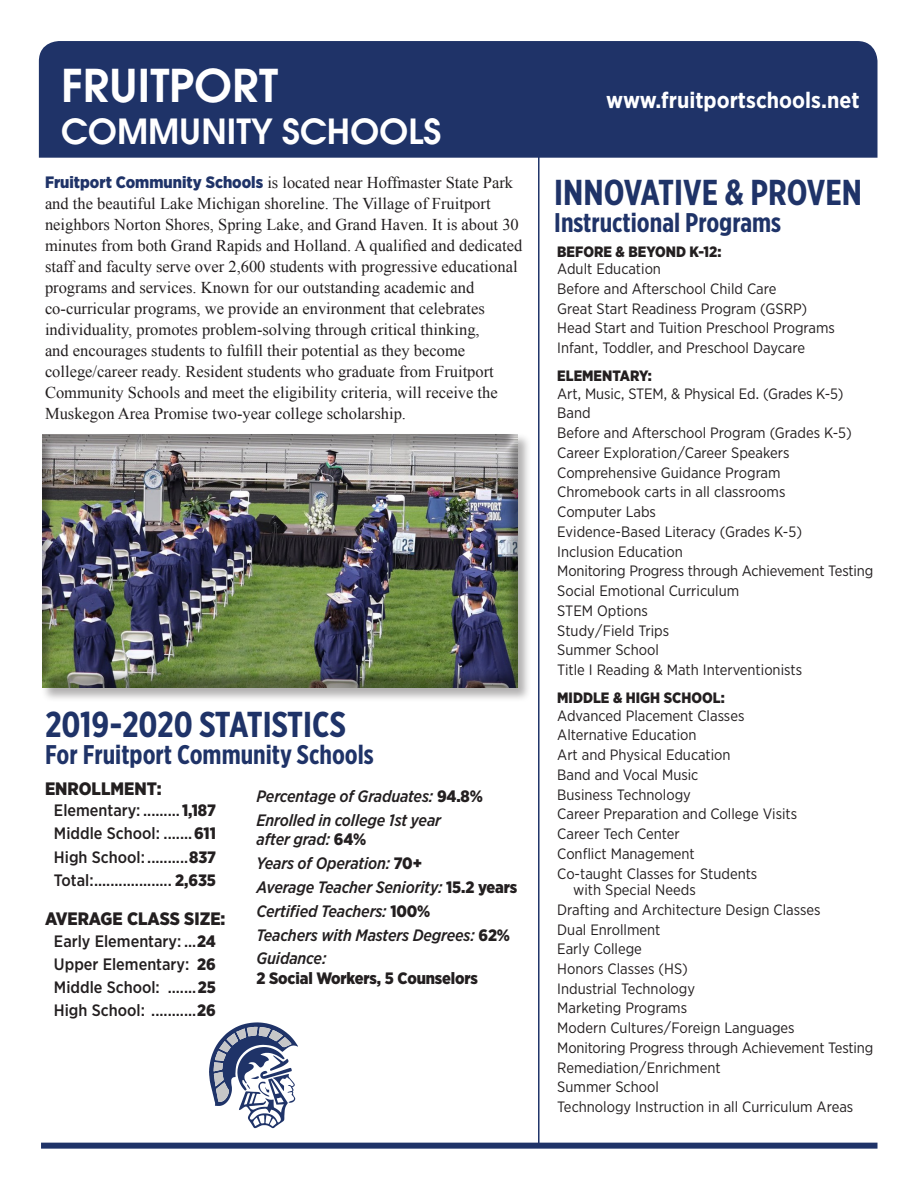
<style>
.page{position:relative;width:918px;height:1188px;background:#fff}
.page>*{position:absolute;margin:0;border:0;box-sizing:border-box;transform-origin:0 0}
.t1{font:600 45px "Avant Garde";color:#fff}
.t2{font:700 36px "Gotham X Narrow";color:#1f3368}
.t3{font:600 34.5px "Avant Garde";color:#fff}
.t4{font:700 27px "Gotham X Narrow";color:#1f3368}
.t5{font:700 22.5px "Gotham Narrow";color:#fff}
.t6{font:900 18px "Gotham Narrow";color:#231f20}
.t7{font:16.5px/21px "Times New Roman";color:#231f20}
.t8{font:500 16.5px/23.2px "Gotham Narrow";color:#231f20;text-align:justify}
.t9{font:italic 500 16.5px/23.9px "Gotham Narrow";letter-spacing:-.01em;color:#231f20}
.t10{font:900 16.5px "Gotham Narrow";letter-spacing:-.01em;color:#231f20}
.t11{font:15px/19.8px "Gotham Narrow";color:#231f20}
.t12{font:900 15px "Gotham Narrow";color:#231f20}
.s1{font-family:"Gotham Narrow";font-weight:900;color:#1f3368}
.s2{font-weight:900}
.s3{font-weight:900;font-style:normal}
</style>
<div class="page">
<div style="left:41px;top:1143px;width:837px;height:6px;background:#1f3368"></div>
<hr style="left:538px;top:122px;width:2px;height:1026px;background:#1f3368">
<div style="left:39px;top:41px;width:839px;height:117px;background:#1f3368"></div>
<div style="left:41px;top:433px;width:491px;height:270px;background:#231f20;opacity:.35"></div>
<div style="left:41px;top:434px;width:477px;height:258px;background:#231f20;opacity:.4"></div>
<svg style="left:209px;top:1022px;width:89px;height:106px"></svg>
<h1 class="t1" style="left:61px;top:56px;width:218px">FRUITPORT</h1>
<h3 class="t3" style="left:61px;top:108px;width:382px">COMMUNITY SCHOOLS</h3>
<p class="t7" style="left:45px;top:171px;width:479px"><span class="s1">Fruitport Community Schools</span> is located near Hoffmaster State Park and the beautiful Lake Michigan shoreline. The Village of Fruitport neighbors Norton Shores, Spring Lake, and Grand Haven. It is about 30 minutes from both Grand Rapids and Holland. A qualified and dedicated staff and faculty serve over 2,600 students with progressive educational programs and services. Known for our outstanding academic and co-curricular programs, we provide an environment that celebrates individuality, promotes problem-solving through critical thinking,<br>and encourages students to fulfill their potential as they become college/career ready. Resident students who graduate from Fruitport Community Schools and meet the eligibility criteria, will receive the Muskegon Area Promise two-year college scholarship.</p>
<h2 class="t2" style="left:45px;top:702px;width:299px">2019-2020 Statistics</h2>
<h3 class="t4" style="left:45px;top:738px;width:330px">For Fruitport Community Schools</h3>
<p class="t6" style="left:45px;top:776px;width:118px">Enrollment:</p>
<p class="t8" style="left:54px;top:799px;width:164px">Elementary: .........<span class="s2">1,187<br></span>Middle School: .......<span class="s2">611<br></span>High School: ..........<span class="s2">837<br></span>Total:................... <span class="s2">2,635</span></p>
<p class="t6" style="left:45px;top:907px;width:115px">Average Class</p>
<p class="t6" style="left:184px;top:907px;width:43px">Size:</p>
<p class="t8" style="left:54px;top:929px;width:164px">Early Elementary: ...<span class="s2">24<br></span>Upper Elementary: <span class="s2">26<br></span>Middle School: .......<span class="s2">25<br></span>High School: ...........<span class="s2">26</span></p>
<p class="t9" style="left:256px;top:784px;width:228px">Percentage of Graduates: <span class="s3">94.8%<br></span>Enrolled in college 1st year</p>
<p class="t9" style="left:256px;top:827px;width:262px">after grad: <span class="s3">64%<br></span>Years of Operation: <span class="s3">70+<br></span>Average Teacher Seniority: <span class="s3">15.2 years<br></span>Certified Teachers: <span class="s3">100%<br></span>Teachers with Masters Degrees: <span class="s3">62%<br></span>Guidance:</p>
<p class="t10" style="left:256px;top:967px;width:223px">2 Social Workers, 5 Counselors</p>
<h3 class="t5" style="left:606px;top:86px;width:255px">www.fruitportschools.net</h3>
<h2 class="t2" style="left:554px;top:170px;width:309px">Innovative &amp; Proven</h2>
<h3 class="t4" style="left:554px;top:206px;width:228px">Instructional Programs</h3>
<p class="t12" style="left:557px;top:241px;width:166px">Before &amp; Beyond K-12:</p>
<p class="t11" style="left:557px;top:259px;width:279px">Adult Education<br>Before and Afterschool Child Care<br>Great Start Readiness Program (GSRP)<br>Head Start and Tuition Preschool Programs Infant, Toddler, and Preschool Daycare</p>
<p class="t12" style="left:557px;top:366px;width:96px">Elementary:</p>
<p class="t11" style="left:557px;top:383px;width:318px">Art, Music, STEM, &amp; Physical Ed. (Grades K-5)<br>Band<br>Before and Afterschool Program (Grades K-5)<br>Career Exploration/Career Speakers<br>Comprehensive Guidance Program<br>Chromebook carts in all classrooms<br>Computer Labs<br>Evidence-Based Literacy (Grades K-5)<br>Inclusion Education<br>Monitoring Progress through Achievement Testing<br>Social Emotional Curriculum<br>STEM Options<br>Study/Field Trips<br>Summer School<br>Title I Reading &amp; Math Interventionists</p>
<p class="t12" style="left:557px;top:688px;width:169px">Middle &amp; High School:</p>
<p class="t11" style="left:557px;top:705px;width:241px">Advanced Placement Classes<br>Alternative Education<br>Art and Physical Education<br>Band and Vocal Music<br>Business Technology<br>Career Preparation and College Visits<br>Career Tech Center<br>Conflict Management<br>Co-taught Classes for Students</p>
<p class="t11" style="left:557px;top:880px;width:318px;text-indent:16px">with Special Needs<br>Drafting and Architecture Design Classes<br>Dual Enrollment<br>Early College<br>Honors Classes (HS)<br>Industrial Technology<br>Marketing Programs<br>Modern Cultures/Foreign Languages<br>Monitoring Progress through Achievement Testing<br>Remediation/Enrichment<br>Summer School<br>Technology Instruction in all Curriculum Areas</p>
</div>
